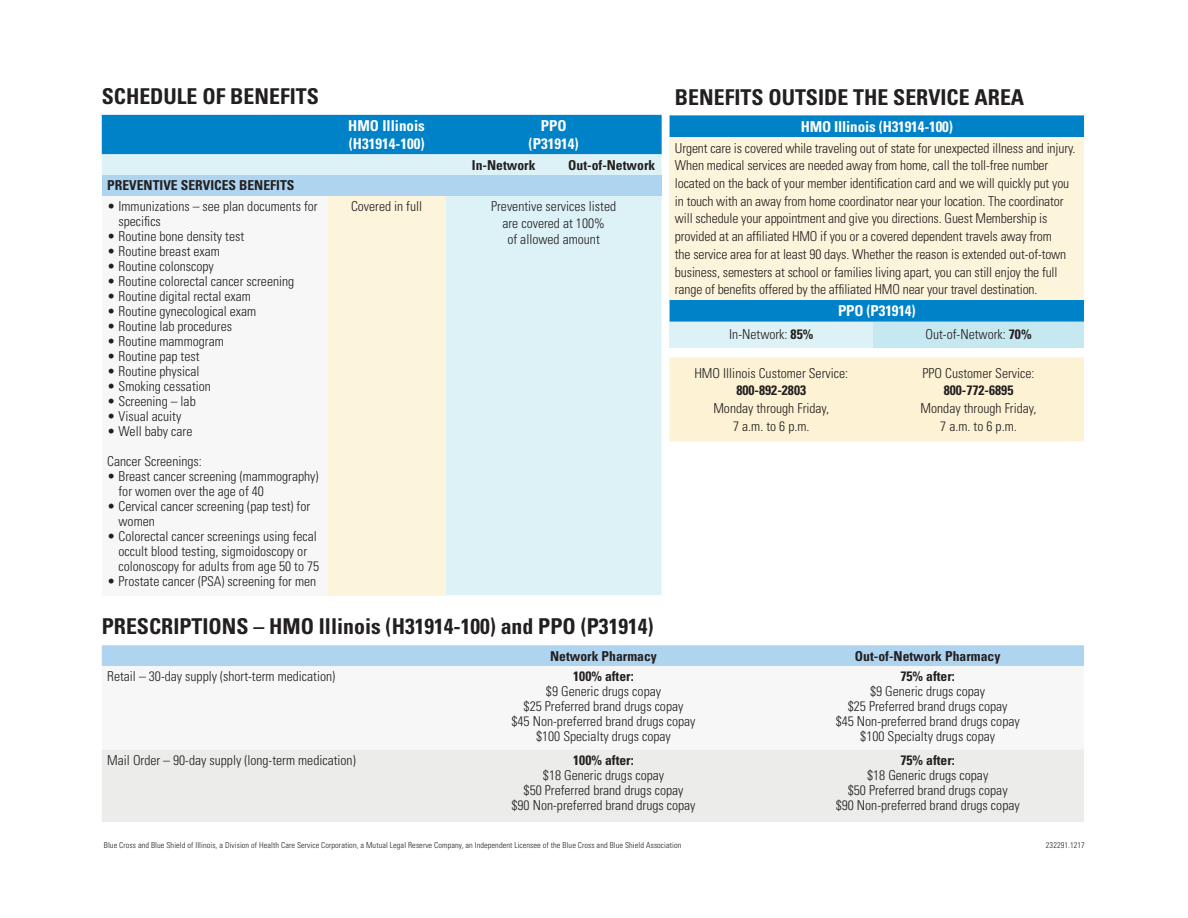
<style>
.page{position:relative;width:1188px;height:918px;background:#fff}
.page>*{position:absolute;margin:0;border:0;box-sizing:border-box;transform-origin:0 0}
.t1{font:700 condensed 21.9px "Univers LT Std";color:#231f20}
.t2{font:700 condensed 15px/17.7px "Univers LT Std";letter-spacing:-.005em;color:#fff}
.t3{font:300 condensed 13.65px/15px "Univers LT Std";color:#231f20;text-align:center}
.t4{font:700 condensed 13.65px "Univers LT Std";color:#231f20}
.t5{font:300 condensed 8.25px "Univers LT Std";letter-spacing:.01em;color:#231f20}
.s1{font-weight:700}
</style>
<div class="page">
<div style="left:102px;top:645px;width:982px;height:21px;background:#aed4f0"></div>
<svg style="left:102px;top:749px;width:982px;height:1px"></svg>
<div style="left:102px;top:750px;width:982px;height:72px;background:#ececea"></div>
<div style="left:670px;top:115px;width:414px;height:207px;background:#0082c8"></div>
<div style="left:670px;top:137px;width:414px;height:163px;background:#fdf4dc"></div>
<div style="left:670px;top:322px;width:203px;height:25px;background:#ddf2f6"></div>
<div style="left:873px;top:322px;width:211px;height:25px;background:#c6e8f1"></div>
<div style="left:670px;top:357px;width:414px;height:84px;background:#fdf2d4"></div>
<div style="left:102px;top:115px;width:560px;height:39px;background:#0082c8"></div>
<div style="left:102px;top:154px;width:560px;height:441px;background:#ddf2f6"></div>
<div style="left:102px;top:175px;width:560px;height:21px;background:#aed4f0"></div>
<div style="left:102px;top:196px;width:226px;height:399px;background:#f6f7f6"></div>
<div style="left:328px;top:196px;width:118px;height:399px;background:#fdf4dc"></div>
<p class="t1" style="left:102px;top:83px;width:219px">SCHEDULE OF BENEFITS</p>
<p class="t4" style="left:107px;top:177px;width:189px">PREVENTIVE SERVICES BENEFITS</p>
<p class="t3" style="left:119px;top:199px;width:201px;text-align:left;text-indent:-11px">• Immunizations – see plan documents for specifics</p>
<p class="t3" style="left:107px;top:229px;width:139px">• Routine bone density test</p>
<p class="t3" style="left:107px;top:244px;width:114px">• Routine breast exam</p>
<p class="t3" style="left:107px;top:259px;width:108px">• Routine colonscopy</p>
<p class="t3" style="left:107px;top:274px;width:189px">• Routine colorectal cancer screening</p>
<p class="t3" style="left:107px;top:289px;width:145px">• Routine digital rectal exam</p>
<p class="t3" style="left:107px;top:304px;width:151px">• Routine gynecological exam</p>
<p class="t3" style="left:107px;top:319px;width:126px">• Routine lab procedures</p>
<p class="t3" style="left:107px;top:334px;width:118px">• Routine mammogram</p>
<p class="t3" style="left:107px;top:349px;width:94px">• Routine pap test</p>
<p class="t3" style="left:107px;top:364px;width:94px">• Routine physical</p>
<p class="t3" style="left:107px;top:379px;width:105px">• Smoking cessation</p>
<p class="t3" style="left:107px;top:394px;width:90px">• Screening – lab</p>
<p class="t3" style="left:107px;top:409px;width:76px">• Visual acuity</p>
<p class="t3" style="left:107px;top:417px;width:96px;line-height:30px;text-align:left">• Well baby care<br>Cancer Screenings:</p>
<p class="t3" style="left:119px;top:469px;width:202px;text-align:left;text-indent:-11px">• Breast cancer screening (mammography) for women over the age of 40</p>
<p class="t3" style="left:119px;top:499px;width:193px;text-align:left;text-indent:-11px">• Cervical cancer screening (pap test) for women</p>
<p class="t3" style="left:119px;top:529px;width:202px;text-align:left;text-indent:-11px">• Colorectal cancer screenings using fecal occult blood testing, sigmoidoscopy or colonoscopy for adults from age 50 to 75</p>
<p class="t3" style="left:107px;top:574px;width:211px">• Prostate cancer (PSA) screening for men</p>
<p class="t2" style="left:348px;top:117px;width:78px">HMO Illinois (H31914-100)</p>
<p class="t2" style="left:529px;top:117px;width:52px;text-align:center">PPO (P31914)</p>
<p class="t4" style="left:472px;top:156px;width:65px">In-Network</p>
<p class="t4" style="left:568px;top:156px;width:89px">Out-of-Network</p>
<p class="t3" style="left:351px;top:199px;width:73px">Covered in full</p>
<p class="t3" style="left:491px;top:198px;width:127px;line-height:16.4px">Preventive services listed are covered at 100%<br>of allowed amount</p>
<p class="t1" style="left:675px;top:84px;width:351px">BENEFITS OUTSIDE THE SERVICE AREA</p>
<p class="t2" style="left:801px;top:117px;width:154px">HMO Illinois (H31914-100)</p>
<p class="t3" style="left:675px;top:139px;width:402px;line-height:17.7px;text-align:left">Urgent care is covered while traveling out of state for unexpected illness and injury.<br>When medical services are needed away from home, call the toll-free number located on the back of your member identification card and we will quickly put you in touch with an away from home coordinator near your location. The coordinator will schedule your appointment and give you directions. Guest Membership is provided at an affiliated HMO if you or a covered dependent travels away from<br>the service area for at least 90 days. Whether the reason is extended out-of-town business, semesters at school or families living apart, you can still enjoy the full range of benefits offered by the affiliated HMO near your travel destination.</p>
<p class="t2" style="left:838px;top:302px;width:79px">PPO (P31914)</p>
<p class="t3" style="left:729px;top:327px;width:86px">In-Network: <span class="s1">85%</span></p>
<p class="t3" style="left:926px;top:327px;width:108px">Out-of-Network: <span class="s1">70%</span></p>
<p class="t3" style="left:694px;top:364px;width:155px;line-height:17.7px">HMO Illinois Customer Service:<br><span class="s1">800-892-2803<br></span>Monday through Friday,<br>7 a.m. to 6 p.m.</p>
<p class="t3" style="left:921px;top:364px;width:117px;line-height:17.7px">PPO Customer Service:<br><span class="s1">800-772-6895<br></span>Monday through Friday,<br>7 a.m. to 6 p.m.</p>
<p class="t1" style="left:102px;top:613px;width:553px">PRESCRIPTIONS – HMO Illinois (H31914-100) and PPO (P31914)</p>
<p class="t4" style="left:550px;top:647px;width:108px">Network Pharmacy</p>
<p class="t4" style="left:855px;top:647px;width:147px">Out-of-Network Pharmacy</p>
<p class="t3" style="left:107px;top:669px;width:230px">Retail – 30-day supply (short-term medication)</p>
<p class="t3" style="left:512px;top:669px;width:186px"><span class="s1">100% after:<br></span>$9 Generic drugs copay<br>$25 Preferred brand drugs copay<br>$45 Non-preferred brand drugs copay $100 Specialty drugs copay</p>
<p class="t3" style="left:836px;top:669px;width:186px"><span class="s1">75% after:<br></span>$9 Generic drugs copay<br>$25 Preferred brand drugs copay<br>$45 Non-preferred brand drugs copay $100 Specialty drugs copay</p>
<p class="t3" style="left:107px;top:753px;width:250px">Mail Order – 90-day supply (long-term medication)</p>
<p class="t3" style="left:512px;top:753px;width:186px"><span class="s1">100% after:<br></span>$18 Generic drugs copay<br>$50 Preferred brand drugs copay<br>$90 Non-preferred brand drugs copay</p>
<p class="t3" style="left:836px;top:753px;width:186px"><span class="s1">75% after:<br></span>$18 Generic drugs copay<br>$50 Preferred brand drugs copay<br>$90 Non-preferred brand drugs copay</p>
<p class="t5" style="left:104px;top:841px;width:579px">Blue Cross and Blue Shield of Illinois, a Division of Health Care Service Corporation, a Mutual Legal Reserve Company, an Independent Licensee of the Blue Cross and Blue Shield Association</p>
<p class="t5" style="left:1046px;top:841px;width:40px">232291.1217</p>
</div>
